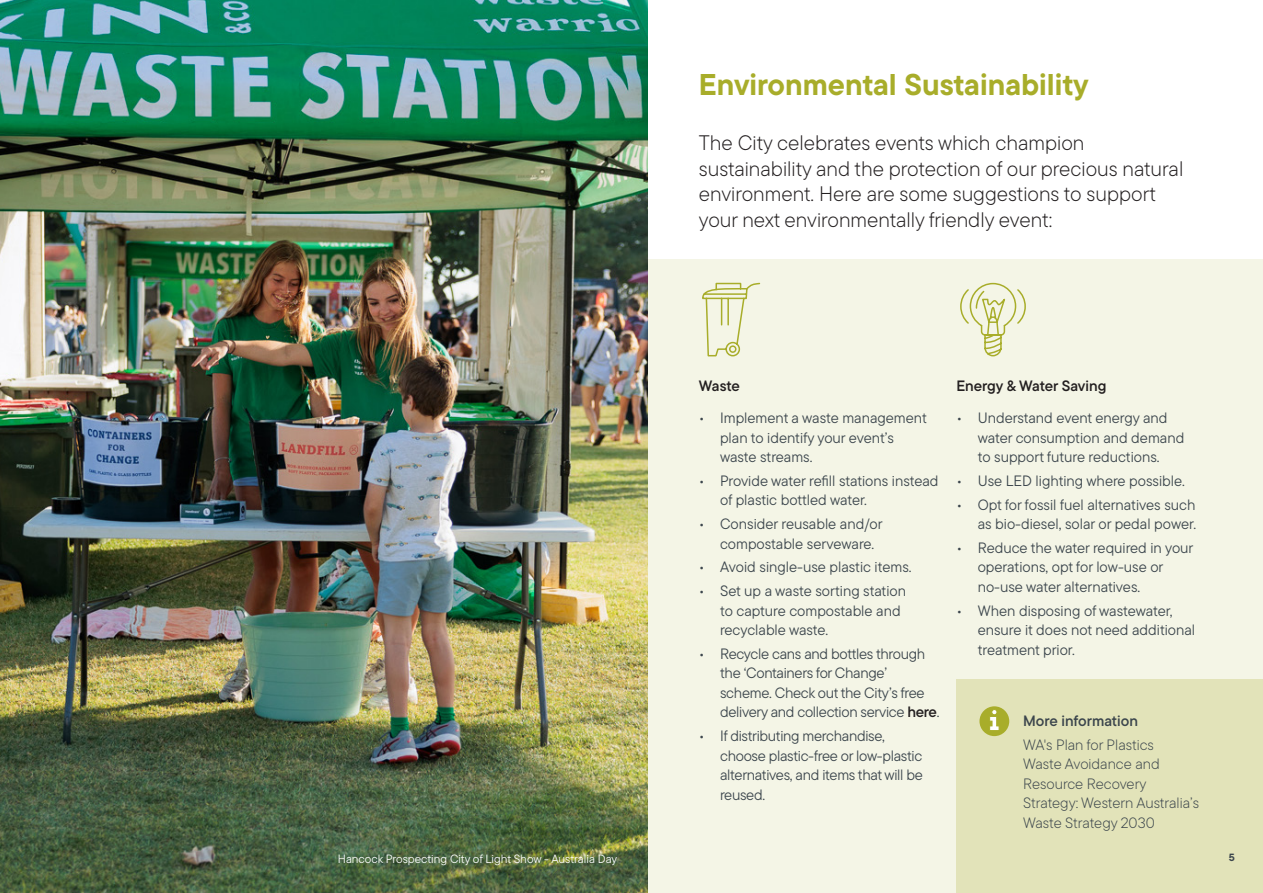
<style>
.page{position:relative;width:1263px;height:893px;background:#fff}
.page>*{position:absolute;margin:0;border:0;box-sizing:border-box;transform-origin:0 0}
.Heading_1{font:700 30px "TT Commons Pro";color:#a8ad2a}
.Intro_Paragraph{font:300 21px/25.5px "TT Commons Pro";color:#231f20}
.t1{font:15px/19.5px "TT Commons Pro";color:#3b454c}
.t2{font:15px/19.5px "TT Commons Pro";letter-spacing:-.02em;color:#3b454c}
.Intro_Paragraph-2{font:300 15px/19.5px "TT Commons Pro";color:#3b454c}
.Body{font:15px "TT Commons Pro Db";color:#231f20}
.Body-2{font:15px "TT Commons Pro Db";color:#3b454c}
.Body-3{font:12px "TT Commons Pro";color:#fff}
.t3{font:700 10.5px "TT Commons Pro";color:#3b454c}
.s1{font-family:"TT Commons Pro Db";color:#231f20}
</style>
<div class="page">
<div style="left:643px;top:259px;width:620px;height:634px;background:#f4f5e6"></div>
<div style="left:957px;top:679px;width:306px;height:214px;background:#e2e3b9"></div>
<img style="left:0;top:0;width:647px;height:893px">
<svg style="left:702px;top:282px;width:59px;height:75px"></svg>
<svg style="left:960px;top:282px;width:66px;height:75px"></svg>
<div style="left:979px;top:706px;width:30px;height:30px;background:#a8ad2a;border-radius:50%"></div>
<svg style="left:989px;top:709px;width:10px;height:22px"></svg>
<p class="Heading_1" style="left:699px;top:62px;width:391px">Environmental Sustainability</p>
<p class="Intro_Paragraph" style="left:699px;top:130px;width:486px">The City celebrates events which champion sustainability and the protection of our precious natural environment. Here are some suggestions to support your next environmentally friendly event:</p>
<p class="Body" style="left:699px;top:375px;width:43px">Waste</p>
<p class="t1" style="left:720px;top:408px;width:208px;text-indent:-21px">• Implement a waste management plan to identify your event’s waste streams.</p>
<p class="t1" style="left:720px;top:471px;width:220px;text-indent:-21px">• Provide water refill stations instead of plastic bottled water.</p>
<p class="t1" style="left:720px;top:514px;width:164px;text-indent:-21px">• Consider reusable and/or compostable serveware.</p>
<p class="t1" style="left:699px;top:557px;width:214px">• Avoid single-use plastic items.</p>
<p class="t1" style="left:720px;top:581px;width:188px;text-indent:-21px">• Set up a waste sorting station to capture compostable and recyclable waste.</p>
<p class="t2" style="left:720px;top:644px;width:221px;text-indent:-21px">• Recycle cans and bottles through the ‘Containers for Change’ scheme. Check out the City’s free delivery and collection service <span class="s1">here</span>.</p>
<p class="t2" style="left:720px;top:726px;width:204px;text-indent:-21px">• If distributing merchandise, choose plastic-free or low-plastic alternatives, and items that will be reused.</p>
<p class="Body" style="left:956px;top:375px;width:151px">Energy &amp; Water Saving</p>
<p class="t1" style="left:978px;top:408px;width:208px;text-indent:-21px">• Understand event energy and water consumption and demand to support future reductions.</p>
<p class="t1" style="left:956px;top:471px;width:230px">• Use LED lighting where possible.</p>
<p class="t1" style="left:956px;top:495px;width:241px;text-align:right">• Opt for fossil fuel alternatives such as bio-diesel, solar or pedal power.</p>
<p class="t1" style="left:978px;top:538px;width:217px;text-indent:-21px">• Reduce the water required in your operations, opt for low-use or no-use water alternatives.</p>
<p class="t1" style="left:978px;top:601px;width:219px;text-indent:-21px">• When disposing of wastewater, ensure it does not need additional treatment prior.</p>
<p class="Body-2" style="left:1023px;top:709px;width:116px">More information</p>
<p class="Intro_Paragraph-2" style="left:1023px;top:735px;width:177px">WA's Plan for Plastics<br>Waste Avoidance and<br>Resource Recovery<br>Strategy: Western Australia’s<br>Waste Strategy 2030</p>
<p class="Body-3" style="left:338px;top:850px;width:281px">Hancock Prospecting City of Light Show - Australia Day</p>
<p class="t3" style="left:1229px;top:850px;width:8px">5</p>
</div>
